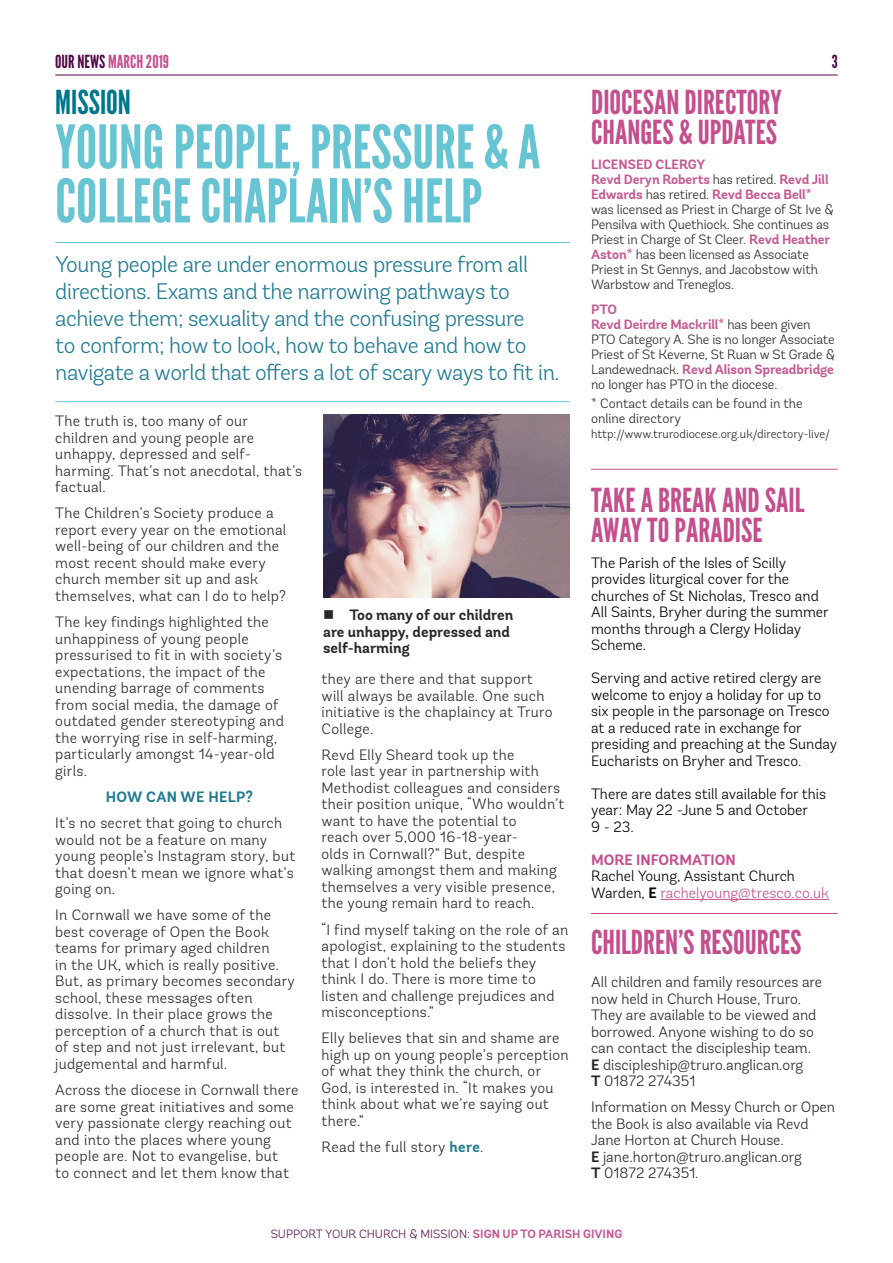
<style>
.page{position:relative;width:893px;height:1263px;background:#fff}
.page>*{position:absolute;margin:0;border:0;box-sizing:border-box;transform-origin:0 0}
.t1{font:60px/54px "League Gothic";color:#67c4d3}
.t2{font:33px/30px "League Gothic";color:#c34f8c}
.t3{font:33px "League Gothic";color:#00768d}
.t4{font:300 22.5px/27px "Andes Rounded";letter-spacing:-.02em;color:#217b92}
.t5{font:18px "League Gothic";color:#c34f8c}
.t6{font:18px "League Gothic";color:#520745}
.t7{font:300 15px/16.5px "Andes Rounded";letter-spacing:.02em;color:#282827}
.t8{font:300 15px/16.5px "Andes Rounded";color:#000}
.t9{font:300 15px/16.5px "Andes Rounded";color:#282827}
.t10{font:700 15px/16.5px "Andes Rounded";color:#282827}
.t11{font:700 15px "Andes Rounded";color:#c34f8c}
.t12{font:700 15px "Andes Rounded";letter-spacing:.02em;color:#217b92}
.t13{font:300 13.5px/15px "Andes Rounded";letter-spacing:-.01em;color:#282827}
.t14{font:300 12px "Andes Rounded";color:#58134b}
.t15{font:300 12px "Andes Rounded";color:#282827}
.s1{color:#520745}
.s2{font-weight:700;color:#217b92}
.s3{font-weight:700;color:#c55a92}
.s4{font-weight:700}
.s5{color:#c34f8c}
</style>
<div class="page">
<hr style="left:55px;top:242px;width:515px;height:1px;background:#67c4d3">
<hr style="left:55px;top:75px;width:783px;height:1px;background:#520745">
<hr style="left:661px;top:899px;width:168px;height:1px;background:#c34f8c">
<hr style="left:591px;top:469px;width:247px;height:1px;background:#c34f8c">
<hr style="left:591px;top:913px;width:247px;height:1px;background:#c34f8c">
<img style="left:323px;top:415px;width:247px;height:182px">
<hr style="left:55px;top:401px;width:515px;height:1px;background:#67c4d3">
<p class="t5" style="left:55px;top:51px;width:115px"><span class="s1">OUR NEWS</span> MARCH 2019</p>
<p class="t6" style="left:832px;top:51px;width:8px">3</p>
<h2 class="t3" style="left:55px;top:83px;width:77px">MISSION</h2>
<h1 class="t1" style="left:55px;top:120px;width:486px">YOUNG PEOPLE, PRESSURE &amp; A<br>COLLEGE CHAPLAIN’S HELP</h1>
<p class="t4" style="left:55px;top:251px;width:506px">Young people are under enormous pressure from all directions. Exams and the narrowing pathways to achieve them; sexuality and the confusing pressure<br>to conform; how to look, how to behave and how to navigate a world that offers a lot of scary ways to fit in.</p>
<p class="t7" style="left:55px;top:413px;width:248px">The truth is, too many of our children and young people are unhappy, depressed and self&shy;harming. That’s not anecdotal, that’s factual.</p>
<p class="t7" style="left:55px;top:505px;width:233px">The Children’s Society produce a report every year on the emotional well-being of our children and the most recent should make every church member sit up and ask themselves, what can I do to help?</p>
<p class="t7" style="left:55px;top:614px;width:230px">The key findings highlighted the unhappiness of young people pressurised to fit in with society’s expectations, the impact of the unending barrage of comments from social media, the damage of outdated gender stereotyping and the worrying rise in self-harming, particularly amongst 14-year-old girls.</p>
<p class="t12" style="left:106px;top:787px;width:149px">HOW CAN WE HELP?</p>
<p class="t7" style="left:55px;top:815px;width:242px">It’s no secret that going to church would not be a feature on many young people’s Instagram story, but that doesn’t mean we ignore what’s going on.</p>
<p class="t7" style="left:55px;top:907px;width:241px">In Cornwall we have some of the best coverage of Open the Book teams for primary aged children<br>in the UK, which is really positive.<br>But, as primary becomes secondary school, these messages often dissolve. In their place grows the perception of a church that is out of step and not just irrelevant, but judgemental and harmful.</p>
<p class="t7" style="left:55px;top:1082px;width:245px">Across the diocese in Cornwall there are some great initiatives and some very passionate clergy reaching out and into the places where young people are. Not to evangelise, but<br>to connect and let them know that</p>
<p class="t10" style="left:323px;top:607px;width:192px">■ Too many of our children are unhappy, depressed and self-harming</p>
<p class="t7" style="left:322px;top:671px;width:233px">they are there and that support will always be available. One such initiative is the chaplaincy at Truro<br>College.</p>
<p class="t7" style="left:322px;top:746px;width:245px">Revd Elly Sheard took up the<br>role last year in partnership with<br>Methodist colleagues and considers their position unique, “Who wouldn’t want to have the potential to<br>reach over 5,000 16-18-year-<br>olds in Cornwall?” But, despite walking amongst them and making themselves a very visible presence, the young remain hard to reach.</p>
<p class="t7" style="left:322px;top:921px;width:248px">“I find myself taking on the role of an apologist, explaining to the students that I don’t hold the beliefs they think I do. There is more time to listen and challenge prejudices and misconceptions.”</p>
<p class="t7" style="left:322px;top:1030px;width:249px">Elly believes that sin and shame are high up on young people’s perception of what they think the church, or<br>God, is interested in. “It makes you think about what we’re saying out there.”</p>
<p class="t7" style="left:322px;top:1139px;width:164px">Read the full story <span class="s2">here</span>.</p>
<h2 class="t2" style="left:591px;top:88px;width:192px">DIOCESAN DIRECTORY<br>CHANGES &amp; UPDATES</h2>
<p class="t13" style="left:591px;top:157px;width:244px"><span class="s3">LICENSED CLERGY<br>Revd Deryn Roberts</span> has retired. <span class="s3">Revd Jill Edwards</span> has retired. <span class="s3">Revd Becca Bell* </span>was licensed as Priest in Charge of St Ive &amp; Pensilva with Quethiock. She continues as Priest in Charge of St Cleer. <span class="s3">Revd Heather Aston*</span> has been licensed as Associate Priest in St Gennys, and Jacobstow with Warbstow and Treneglos.</p>
<p class="t13" style="left:591px;top:302px;width:245px"><span class="s3">PTO<br>Revd Deirdre Mackrill*</span> has been given<br>PTO Category A. She is no longer Associate<br>Priest of St Keverne, St Ruan w St Grade &amp;<br>Landewednack. <span class="s3">Revd Alison Spreadbridge </span>no longer has PTO in the diocese.</p>
<p class="t13" style="left:591px;top:396px;width:213px">* Contact details can be found in the online directory</p>
<p class="t15" style="left:591px;top:427px;width:241px">http://www.trurodiocese.org.uk/directory-live/</p>
<h2 class="t2" style="left:591px;top:485px;width:215px">TAKE A BREAK AND SAIL<br>AWAY TO PARADISE</h2>
<p class="t8" style="left:591px;top:554px;width:239px">The Parish of the Isles of Scilly provides liturgical cover for the churches of St Nicholas, Tresco and<br>All Saints, Bryher during the summer months through a Clergy Holiday<br>Scheme.</p>
<p class="t8" style="left:591px;top:670px;width:248px">Serving and active retired clergy are welcome to enjoy a holiday for up to six people in the parsonage on Tresco at a reduced rate in exchange for presiding and preaching at the Sunday Eucharists on Bryher and Tresco.</p>
<p class="t8" style="left:591px;top:785px;width:237px">There are dates still available for this year: May 22 -June 5 and October<br>9 - 23.</p>
<p class="t11" style="left:591px;top:850px;width:146px">MORE INFORMATION</p>
<p class="t8" style="left:591px;top:868px;width:240px">Rachel Young, Assistant Church<br>Warden, <span class="s4">E</span> <span class="s5">rachelyoung@tresco.co.uk</span></p>
<h2 class="t2" style="left:591px;top:927px;width:212px">CHILDREN’S RESOURCES</h2>
<p class="t9" style="left:591px;top:974px;width:233px">All children and family resources are now held in Church House, Truro.<br>They are available to be viewed and borrowed. Anyone wishing to do so can contact the discipleship team.<br><span class="s4">E</span> discipleship@truro.anglican.org<br><span class="s4">T</span> 01872 274351</p>
<p class="t9" style="left:591px;top:1099px;width:246px">Information on Messy Church or Open the Book is also available via Revd<br>Jane Horton at Church House.<br><span class="s4">E</span> jane.horton@truro.anglican.org<br><span class="s4">T</span> 01872 274351.</p>
<p class="t14" style="left:271px;top:1226px;width:353px">SUPPORT YOUR CHURCH &amp; MISSION: <span class="s3">SIGN UP TO PARISH GIVING</span></p>
</div>
